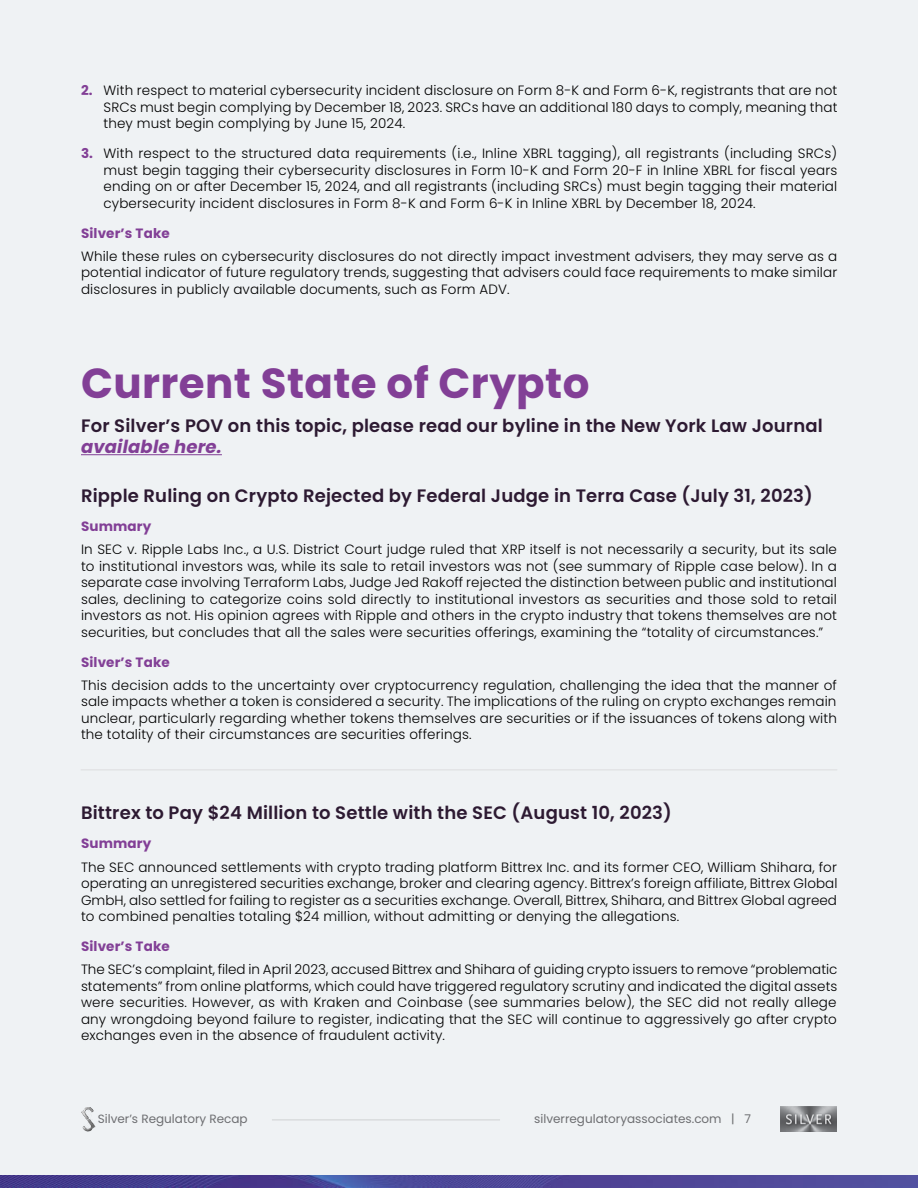
<style>
.page{position:relative;width:918px;height:1188px;background:#eff2f4}
.page>*{position:absolute;margin:0;border:0;box-sizing:border-box;transform-origin:0 0}
.t1{font:700 42px "Poppins";letter-spacing:.01em;color:#823f96}
.t2{font:600 18px "Poppins";letter-spacing:.01em;color:#2d1a32}
.t3{font:italic 700 18px "Poppins";letter-spacing:.01em;color:#823f96}
.t4{font:300 13.5px/16.5px "Poppins";letter-spacing:.01em;color:#000;text-align:justify}
.t5{font:700 13.5px "Poppins";letter-spacing:.01em;color:#823f96}
.t6{font:12px "Poppins";color:#6d6e71}
.s1{font-weight:700;color:#823f96}
</style>
<div class="page">
<img style="left:780px;top:1107px;width:57px;height:24px">
<hr style="left:272px;top:1120px;width:228px;height:1px;background:#cfd1d2">
<img style="left:81px;top:1107px;width:15px;height:25px">
<img style="left:0;top:1175px;width:918px;height:13px">
<hr style="left:81px;top:454px;width:141px;height:1px;background:#823f96">
<hr style="left:81px;top:769px;width:756px;height:1px;background:#dcddde">
<p class="t4" style="left:104px;top:82px;width:736px;text-indent:-23px"><span class="s1">2.</span> With respect to material cybersecurity incident disclosure on Form 8-K and Form 6-K, registrants that are not SRCs must begin complying by December 18, 2023. SRCs have an additional 180 days to comply, meaning that they must begin complying by June 15, 2024.</p>
<p class="t4" style="left:104px;top:145px;width:735px;text-indent:-23px"><span class="s1">3.</span> With respect to the structured data requirements (i.e., Inline XBRL tagging), all registrants (including SRCs) must begin tagging their cybersecurity disclosures in Form 10-K and Form 20-F in Inline XBRL for fiscal years ending on or after December 15, 2024, and all registrants (including SRCs) must begin tagging their material cybersecurity incident disclosures in Form 8-K and Form 6-K in Inline XBRL by December 18, 2024.</p>
<p class="t5" style="left:81px;top:225px;width:90px">Silver’s Take</p>
<p class="t4" style="left:81px;top:248px;width:758px">While these rules on cybersecurity disclosures do not directly impact investment advisers, they may serve as a potential indicator of future regulatory trends, suggesting that advisers could face requirements to make similar disclosures in publicly available documents, such as Form ADV.</p>
<h1 class="t1" style="left:81px;top:359px;width:510px">Current State of Crypto</h1>
<h2 class="t2" style="left:81px;top:415px;width:743px">For Silver’s POV on this topic, please read our byline in the New York Law Journal</h2>
<h2 class="t3" style="left:81px;top:436px;width:142px">available here.</h2>
<h2 class="t2" style="left:81px;top:485px;width:734px">Ripple Ruling on Crypto Rejected by Federal Judge in Terra Case (July 31, 2023)</h2>
<p class="t5" style="left:81px;top:518px;width:72px">Summary</p>
<p class="t4" style="left:81px;top:541px;width:758px">In SEC v. Ripple Labs Inc., a U.S. District Court judge ruled that XRP itself is not necessarily a security, but its sale to institutional investors was, while its sale to retail investors was not (see summary of Ripple case below). In a separate case involving Terraform Labs, Judge Jed Rakoff rejected the distinction between public and institutional sales, declining to categorize coins sold directly to institutional investors as securities and those sold to retail investors as not. His opinion agrees with Ripple and others in the crypto industry that tokens themselves are not securities, but concludes that all the sales were securities offerings, examining the “totality of circumstances.”</p>
<p class="t5" style="left:81px;top:654px;width:90px">Silver’s Take</p>
<p class="t4" style="left:81px;top:677px;width:758px">This decision adds to the uncertainty over cryptocurrency regulation, challenging the idea that the manner of sale impacts whether a token is considered a security. The implications of the ruling on crypto exchanges remain unclear, particularly regarding whether tokens themselves are securities or if the issuances of tokens along with the totality of their circumstances are securities offerings.</p>
<h2 class="t2" style="left:81px;top:802px;width:593px">Bittrex to Pay $24 Million to Settle with the SEC (August 10, 2023)</h2>
<p class="t5" style="left:81px;top:836px;width:72px">Summary</p>
<p class="t4" style="left:81px;top:859px;width:758px">The SEC announced settlements with crypto trading platform Bittrex Inc. and its former CEO, William Shihara, for operating an unregistered securities exchange, broker and clearing agency. Bittrex’s foreign affiliate, Bittrex Global GmbH, also settled for failing to register as a securities exchange. Overall, Bittrex, Shihara, and Bittrex Global agreed to combined penalties totaling $24 million, without admitting or denying the allegations.</p>
<p class="t5" style="left:81px;top:939px;width:90px">Silver’s Take</p>
<p class="t4" style="left:81px;top:961px;width:758px">The SEC’s complaint, filed in April 2023, accused Bittrex and Shihara of guiding crypto issuers to remove “problematic statements” from online platforms, which could have triggered regulatory scrutiny and indicated the digital assets were securities. However, as with Kraken and Coinbase (see summaries below), the SEC did not really allege any wrongdoing beyond failure to register, indicating that the SEC will continue to aggressively go after crypto exchanges even in the absence of fraudulent activity.</p>
<p class="t6" style="left:98px;top:1112px;width:152px">Silver’s Regulatory Recap</p>
<p class="t6" style="left:534px;top:1112px;width:218px">silverregulatoryassociates.com | 7</p>
</div>
